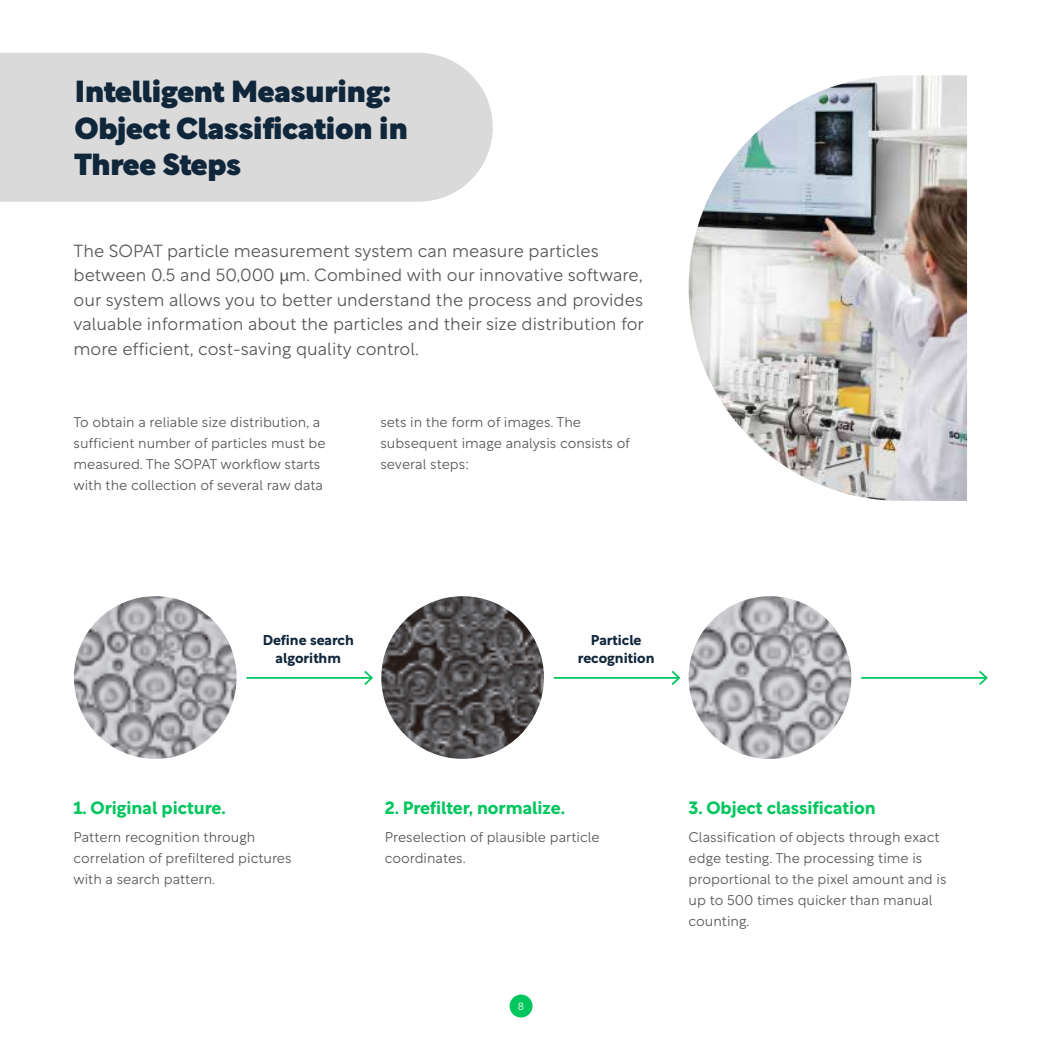
<style>
.page{position:relative;width:1042px;height:1042px;background:#fff}
.page>*{position:absolute;margin:0;border:0;box-sizing:border-box;transform-origin:0 0}
.t1{font:900 29.75px/36.8px "Rotunda";color:#10263b}
.t2{font:300 17.5px/24.5px "Rotunda";color:#575756}
.t3{font:700 17.5px "Rotunda";color:#00c65e}
.t4{font:300 14px/21px "Rotunda";color:#575756}
.t5{font:700 14px/17.5px "Rotunda";color:#10263b;text-align:center}
.t6{font:300 10.5px "Rotunda";color:#fff}
.s1{font-family:"Myriad Pro";font-weight:400}
</style>
<div class="page">
<div style="left:0;top:53px;width:493px;height:149px;background:#dbdada"></div>
<img style="left:74px;top:596px;width:163px;height:163px;border-radius:81px">
<img style="left:381px;top:596px;width:163px;height:163px;border-radius:81px">
<img style="left:688px;top:596px;width:163px;height:163px;border-radius:81px">
<img style="left:688px;top:75px;width:279px;height:426px">
<hr style="left:246px;top:677px;width:125px;height:2px;background:#00c65e">
<svg style="left:364px;top:671px;width:9px;height:14px"></svg>
<hr style="left:554px;top:677px;width:124px;height:2px;background:#00c65e">
<svg style="left:671px;top:671px;width:9px;height:14px"></svg>
<hr style="left:861px;top:677px;width:125px;height:2px;background:#00c65e">
<svg style="left:979px;top:671px;width:9px;height:14px"></svg>
<div style="left:509px;top:994px;width:23px;height:23px;background:#00c65e;border-radius:50%"></div>
<h1 class="t1" style="left:75px;top:70px;width:334px">Intelligent Measuring:<br>Object Classification in<br>Three Steps</h1>
<p class="t2" style="left:74px;top:237px;width:572px">The SOPAT particle measurement system can measure particles between 0.5 and 50,000 <span class="s1">μ</span>m. Combined with our innovative software, our system allows you to better understand the process and provides valuable information about the particles and their size distribution for more efficient, cost-saving quality control.</p>
<p class="t4" style="left:74px;top:410px;width:254px">To obtain a reliable size distribution, a sufficient number of particles must be measured. The SOPAT workflow starts with the collection of several raw data</p>
<p class="t4" style="left:380px;top:410px;width:251px">sets in the form of images. The subsequent image analysis consists of several steps:</p>
<p class="t5" style="left:263px;top:630px;width:93px">Define search algorithm</p>
<p class="t5" style="left:578px;top:630px;width:78px">Particle recognition</p>
<p class="t3" style="left:74px;top:793px;width:154px">1. Original picture.</p>
<p class="t4" style="left:74px;top:825px;width:220px">Pattern recognition through correlation of prefiltered pictures with a search pattern.</p>
<p class="t3" style="left:385px;top:793px;width:182px">2. Prefilter, normalize.</p>
<p class="t4" style="left:385px;top:825px;width:216px">Preselection of plausible particle coordinates.</p>
<p class="t6" style="left:518px;top:998px;width:8px">8</p>
<p class="t3" style="left:688px;top:793px;width:189px">3. Object classification</p>
<p class="t4" style="left:688px;top:825px;width:259px">Classification of objects through exact edge testing. The processing time is proportional to the pixel amount and is up to 500 times quicker than manual counting.</p>
</div>
